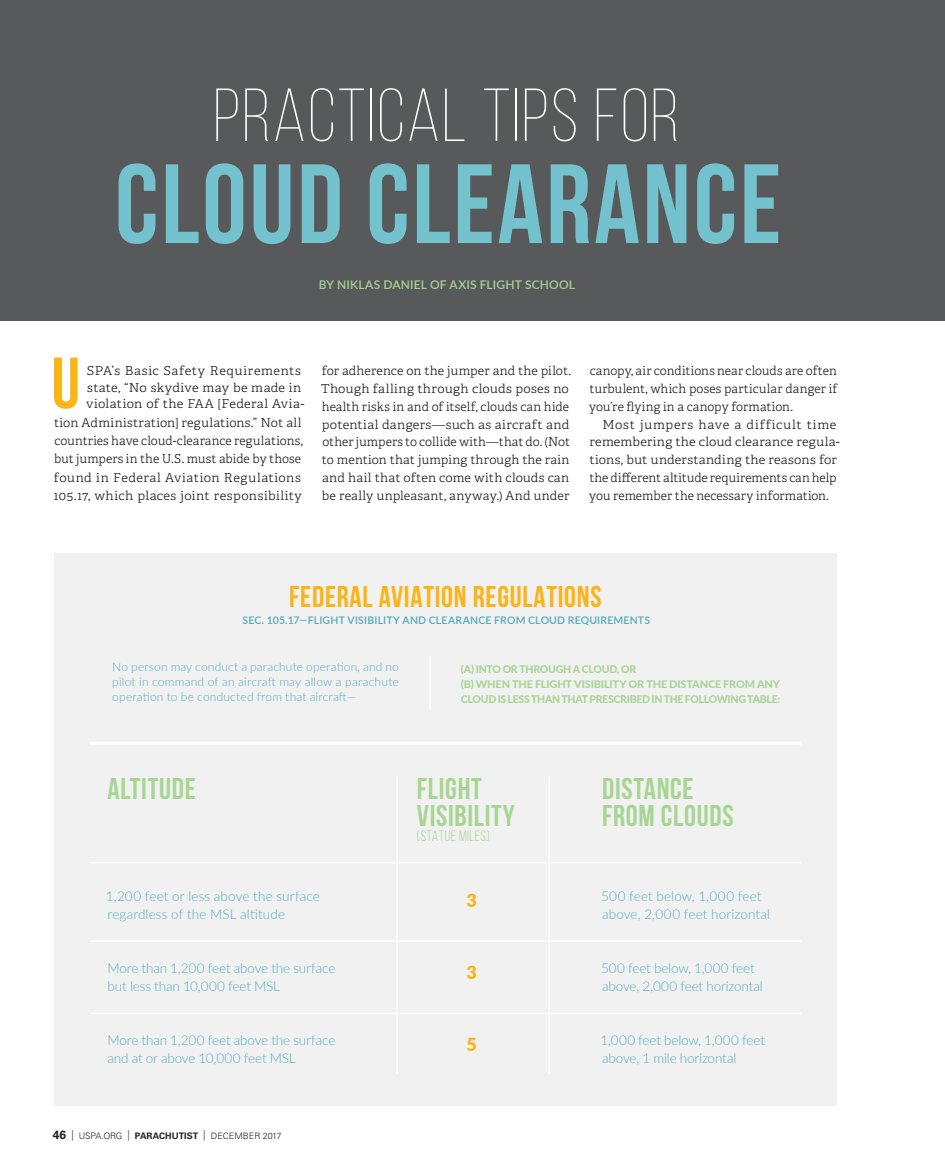
<style>
.page{position:relative;width:945px;height:1168px;background:#fff}
.page>*{position:absolute;margin:0;border:0;box-sizing:border-box;transform-origin:0 0}
.item{font:700 112.5px "Bebas Neue";letter-spacing:.025em;color:#74c2ce}
.item-2{font:300 75px "Bebas Neue";letter-spacing:.025em;color:#fff}
.Body_text{font:700 72.15px "Bebas Neue";color:#fbb416}
.item-3{font:700 30px/27px "Bebas Neue";letter-spacing:.025em;color:#a7d692}
.item-4{font:700 30px "Bebas Neue";letter-spacing:.025em;color:#fbb416}
.Body_text-2{font:900 18px "Lato";color:#fbb416}
.item-5{font:15px "Bebas Neue";letter-spacing:.025em;color:#a7d692}
.Body_text-3{font:300 13.5px/18px "Lato";letter-spacing:-.005em;color:#53acbc}
.Body_text-4{font:300 12.3px/17.9px "Adelle Basic";letter-spacing:.015em;color:#231f20}
.Body_text-5{font:300 12.3px/17.9px "Adelle Basic";letter-spacing:.015em;color:#231f20;scale:1.05 1}
.Body_text-6{font:300 12px/15px "Lato";letter-spacing:.015em;color:#53acbc;text-align:justify}
.Body_text-7{font:600 12px "Lato";letter-spacing:.015em;color:#a6d391}
.Body_text-8{font:800 10.5px/15px "Lato";letter-spacing:-.02em;color:#a7d692;scale:1.04 1}
.Body_text-9{font:600 10.5px "Lato";letter-spacing:.015em;color:#51abba}
.Body_text-10{font:800 10.5px "Lato";letter-spacing:-.02em;color:#a7d692}
.t1{font:300 8.85px "Univers";color:#231f20}
.s1{font-weight:700;font-size:12px}
.s2{font-stretch:condensed;font-size:10.5px}
.s3{font-size:9px}
.s4{font-weight:700;font-size:9px}
</style>
<div class="page">
<div style="left:54px;top:554px;width:783px;height:552px;background:#f1f1f2"></div>
<hr style="left:90px;top:742px;width:711px;height:3px;background:#fff">
<hr style="left:90px;top:862px;width:711px;height:1px;background:#fff">
<hr style="left:90px;top:940px;width:711px;height:2px;background:#fff">
<hr style="left:396px;top:776px;width:2px;height:297px;background:#fff">
<hr style="left:549px;top:776px;width:1px;height:297px;background:#fff">
<hr style="left:429px;top:655px;width:2px;height:55px;background:#fff">
<hr style="left:90px;top:1013px;width:711px;height:1px;background:#fff">
<div style="left:0;top:0;width:945px;height:320px;background:#58595b"></div>
<p class="item-2" style="left:213px;top:75px;width:467px">PRACTICAL TIPS FOR</p>
<p class="item" style="left:115px;top:142px;width:668px">CLOUD CLEARANCE</p>
<p class="Body_text-7" style="left:319px;top:276px;width:258px">BY NIKLAS DANIEL OF AXIS FLIGHT SCHOOL</p>
<p class="Body_text" style="left:51px;top:344px;width:30px">U</p>
<p class="Body_text-5" style="left:86px;top:362px;width:209px;line-height:16.5px">SPA’s Basic Safety Requirements state, “No skydive may be made in violation of the FAA [Federal Avia-</p>
<p class="Body_text-4" style="left:54px;top:413px;width:251px;line-height:18.3px">tion Administration] regulations.” Not all countries have cloud-clearance regulations, but jumpers in the U.S. must abide by those found in Federal Aviation Regulations 105.17, which places joint responsibility</p>
<p class="Body_text-4" style="left:321px;top:362px;width:251px">for adherence on the jumper and the pilot.<br>Though falling through clouds poses no health risks in and of itself, clouds can hide potential dangers—such as aircraft and other jumpers to collide with—that do. (Not to mention that jumping through the rain and hail that often come with clouds can be really unpleasant, anyway.) And under</p>
<p class="Body_text-4" style="left:589px;top:362px;width:250px;text-align:justify">canopy, air conditions near clouds are often turbulent, which poses particular danger if you’re flying in a canopy formation.</p>
<p class="Body_text-5" style="left:589px;top:415px;width:240px;text-indent:14px">Most jumpers have a difficult time remembering the cloud clearance regula&shy;tions, but understanding the reasons for the different altitude requirements can help you remember the necessary information.</p>
<p class="item-4" style="left:289px;top:581px;width:314px">FEDERAL AVIATION REGULATIONS</p>
<p class="Body_text-9" style="left:242px;top:612px;width:409px">SEC. 105.17—FLIGHT VISIBILITY AND CLEARANCE FROM CLOUD REQUIREMENTS</p>
<p class="Body_text-6" style="left:112px;top:659px;width:288px">No person may conduct a parachute operation, and no pilot in command of an aircraft may allow a parachute operation to be conducted from that aircraft—</p>
<p class="Body_text-10" style="left:461px;top:661px;width:177px">(A) INTO OR THROUGH A CLOUD, OR</p>
<p class="Body_text-8" style="left:461px;top:676px;width:308px">(B) WHEN THE FLIGHT VISIBILITY OR THE DISTANCE FROM ANY<br>CLOUD IS LESS THAN THAT PRESCRIBED IN THE FOLLOWING TABLE:</p>
<p class="item-3" style="left:107px;top:774px;width:90px">ALTITUDE</p>
<p class="item-3" style="left:417px;top:774px;width:99px">FLIGHT<br>VISIBILITY</p>
<p class="item-5" style="left:417px;top:827px;width:74px">(STATUE MILES)</p>
<p class="item-3" style="left:602px;top:774px;width:133px">DISTANCE<br>FROM CLOUDS</p>
<p class="Body_text-3" style="left:106px;top:886px;width:216px">1,200 feet or less above the surface regardless of the MSL altitude</p>
<p class="Body_text-2" style="left:466px;top:887px;width:12px">3</p>
<p class="Body_text-3" style="left:601px;top:886px;width:170px">500 feet below, 1,000 feet above, 2,000 feet horizontal</p>
<p class="Body_text-3" style="left:107px;top:958px;width:230px">More than 1,200 feet above the surface but less than 10,000 feet MSL</p>
<p class="Body_text-2" style="left:466px;top:959px;width:12px">3</p>
<p class="Body_text-3" style="left:601px;top:958px;width:163px">500 feet below, 1,000 feet above, 2,000 feet horizontal</p>
<p class="Body_text-3" style="left:107px;top:1030px;width:230px">More than 1,200 feet above the surface and at or above 10,000 feet MSL</p>
<p class="Body_text-2" style="left:466px;top:1031px;width:12px">5</p>
<p class="Body_text-3" style="left:600px;top:1030px;width:166px">1,000 feet below, 1,000 feet above, 1 mile horizontal</p>
<p class="t1" style="left:53px;top:1130px;width:230px"><span class="s1">46</span> <span class="s2">|</span> <span class="s3">USPA.ORG</span> <span class="s2">|</span> <span class="s4">PARACHUTIST</span> <span class="s2">|</span> DECEMBER 2017</p>
</div>
